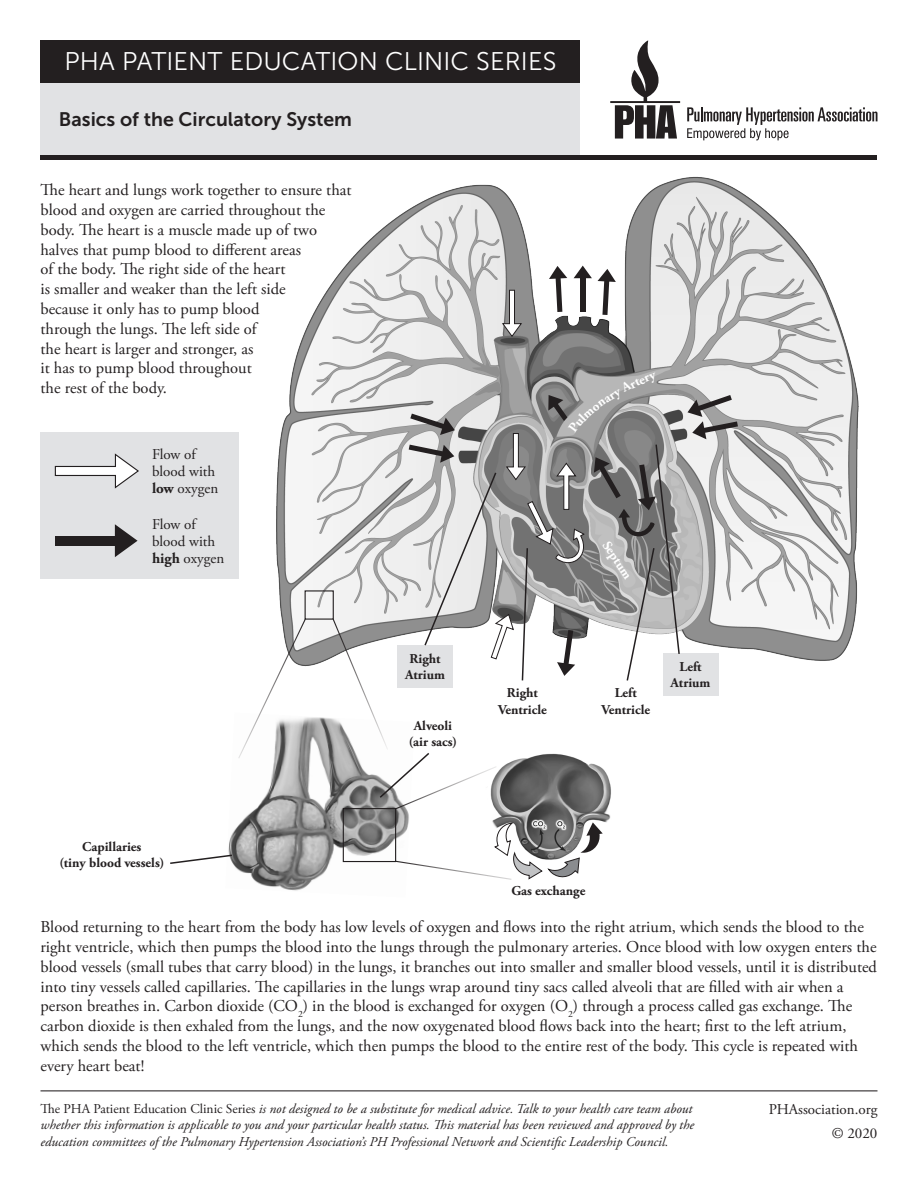
<style>
.page{position:relative;width:918px;height:1188px;background:#fff}
.page>*{position:absolute;margin:0;border:0;box-sizing:border-box;transform-origin:0 0}
.t1{font:25.5px "Museo Sans 300";letter-spacing:.005em;color:#fff}
.t2{font:19.5px "Museo Sans 700";color:#231f20}
.t3{font:16.5px/19.8px "Adobe Garamond Pro";color:#231f20}
.t4{font:15px/17.2px "Adobe Garamond Pro";color:#231f20}
.t5{font:italic 13.5px/16.2px "Adobe Garamond Pro";color:#231f20}
.t6{font:700 13.5px/16.2px "Adobe Garamond Pro";color:#231f20;text-align:center}
.t7{font:700 13.5px "Adobe Garamond Pro";color:#fff}
.s1{font-weight:700}
.s2{font-style:normal}
</style>
<div class="page">
<div style="left:663px;top:654px;width:55px;height:42px;background:#e1e2e4"></div>
<svg style="left:687px;top:107px;width:191px;height:33px"></svg>
<svg style="left:610px;top:41px;width:70px;height:98px"></svg>
<div style="left:40px;top:83px;width:540px;height:72px;background:#e1e2e4"></div>
<div style="left:40px;top:40px;width:540px;height:43px;background:#231f20"></div>
<hr style="left:40px;top:155px;width:838px;height:4px;background:#231f20">
<div style="left:40px;top:432px;width:199px;height:147px;background:#e1e2e4"></div>
<img style="left:492px;top:810px;width:119px;height:13px">
<img style="left:228px;top:717px;width:181px;height:174px">
<img style="left:276px;top:176px;width:583px;height:494px">
<div style="left:343px;top:808px;width:53px;height:54px;border:1px solid #231f20"></div>
<svg style="left:237px;top:617px;width:70px;height:143px"></svg>
<svg style="left:54px;top:453px;width:85px;height:36px"></svg>
<svg style="left:115px;top:524px;width:23px;height:33px"></svg>
<div style="left:55px;top:536px;width:63px;height:9px;background:#231f20"></div>
<svg style="left:598px;top:269px;width:18px;height:46px"></svg>
<svg style="left:574px;top:266px;width:18px;height:12px"></svg>
<div style="left:580px;top:277px;width:5px;height:35px;background:#231f20"></div>
<svg style="left:549px;top:266px;width:18px;height:46px"></svg>
<svg style="left:501px;top:289px;width:22px;height:49px"></svg>
<svg style="left:688px;top:395px;width:50px;height:44px"></svg>
<svg style="left:170px;top:854px;width:64px;height:11px"></svg>
<svg style="left:394px;top:822px;width:209px;height:59px"></svg>
<hr style="left:40px;top:1090px;width:838px;height:1px;background:#231f20">
<svg style="left:332px;top:373px;width:349px;height:437px"></svg>
<p class="t1" style="left:65px;top:48px;width:493px">PHA PATIENT EDUCATION CLINIC SERIES</p>
<p class="t2" style="left:59px;top:108px;width:295px">Basics of the Circulatory System</p>
<p class="t3" style="left:40px;top:181px;width:313px">The heart and lungs work together to ensure that blood and oxygen are carried throughout the body. The heart is a muscle made up of two halves that pump blood to different areas<br>of the body. The right side of the heart<br>is smaller and weaker than the left side<br>because it only has to pump blood<br>through the lungs. The left side of<br>the heart is larger and stronger, as<br>it has to pump blood throughout<br>the rest of the body.</p>
<p class="t4" style="left:152px;top:446px;width:68px">Flow of blood with <span class="s1">low</span> oxygen</p>
<p class="t4" style="left:152px;top:516px;width:74px">Flow of blood with <span class="s1">high</span> oxygen</p>
<p class="t6" style="left:82px;top:838px;width:61px">Capillaries</p>
<p class="t6" style="left:59px;top:855px;width:107px">(tiny blood vessels)</p>
<p class="t6" style="left:405px;top:650px;width:41px">Right<br>Atrium</p>
<p class="t6" style="left:409px;top:718px;width:50px">Alveoli (air sacs)</p>
<p class="t6" style="left:498px;top:685px;width:50px">Right<br>Ventricle</p>
<p class="t7" style="left:612px;top:538px;width:44px;rotate:56deg">Septum</p>
<p class="t6" style="left:601px;top:685px;width:50px">Left<br>Ventricle</p>
<p class="t6" style="left:671px;top:659px;width:41px">Left<br>Atrium</p>
<p class="t6" style="left:511px;top:883px;width:76px">Gas exchange</p>
<p class="t3" style="left:40px;top:918px;width:838px">Blood returning to the heart from the body has low levels of oxygen and flows into the right atrium, which sends the blood to the right ventricle, which then pumps the blood into the lungs through the pulmonary arteries. Once blood with low oxygen enters the blood vessels (small tubes that carry blood) in the lungs, it branches out into smaller and smaller blood vessels, until it is distributed into tiny vessels called capillaries. The capillaries in the lungs wrap around tiny sacs called alveoli that are filled with air when a person breathes in. Carbon dioxide (CO<sub>2</sub>) in the blood is exchanged for oxygen (O<sub>2</sub>) through a process called gas exchange. The carbon dioxide is then exhaled from the lungs, and the now oxygenated blood flows back into the heart; first to the left atrium, which sends the blood to the left ventricle, which then pumps the blood to the entire rest of the body. This cycle is repeated with every heart beat!</p>
<p class="t5" style="left:40px;top:1101px;width:655px"><span class="s2">The PHA Patient Education Clinic Series</span> is not designed to be a substitute for medical advice. Talk to your health care team about whether this information is applicable to you and your particular health status. This material has been reviewed and approved by the education committees of the Pulmonary Hypertension Association’s PH Professional Network and Scientific Leadership Council.</p>
<p class="t4" style="left:769px;top:1101px;width:110px">PHAssociation.org</p>
<p class="t4" style="left:832px;top:1125px;width:47px">© 2020</p>
</div>
